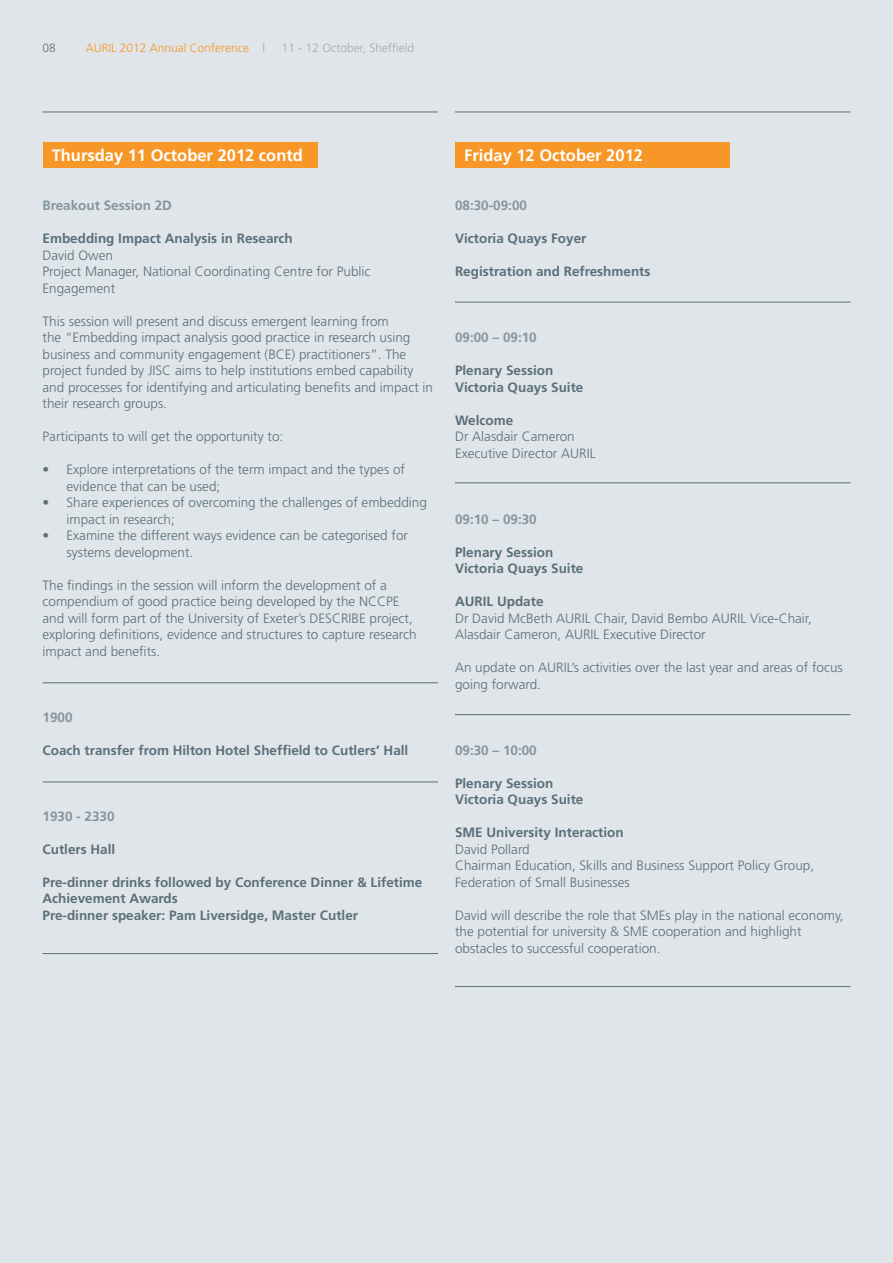
<style>
.page{position:relative;width:893px;height:1263px;background:#dfe5e9}
.page>*{position:absolute;margin:0;border:0;box-sizing:border-box;transform-origin:0 0}
.t1{font:700 16.5px "Frutiger";color:#fff}
.t2{font:300 13.5px/16.5px "Frutiger";color:#5b6f7b}
.t3{font:700 13.5px/16.5px "Frutiger";color:#5b6f7b}
.t4{font:700 13.5px "Frutiger";color:#8495a1}
.t5{font:300 12px "Frutiger";color:#f79727}
.t6{font:300 12px "Frutiger";color:#a8a9ad}
.t7{font:300 12px "Frutiger";color:#5b6f7b}
.s1{color:#a8a9ad}
</style>
<div class="page">
<hr style="left:43px;top:112px;width:395px;height:1px;background:#5b6f7b">
<hr style="left:43px;top:682px;width:395px;height:1px;background:#5b6f7b">
<hr style="left:43px;top:782px;width:395px;height:1px;background:#5b6f7b">
<hr style="left:43px;top:953px;width:395px;height:1px;background:#5b6f7b">
<hr style="left:455px;top:112px;width:395px;height:1px;background:#5b6f7b">
<hr style="left:455px;top:302px;width:395px;height:1px;background:#5b6f7b">
<hr style="left:455px;top:483px;width:395px;height:1px;background:#5b6f7b">
<hr style="left:455px;top:714px;width:395px;height:1px;background:#5b6f7b">
<hr style="left:455px;top:986px;width:395px;height:1px;background:#5b6f7b">
<div style="left:43px;top:142px;width:274px;height:26px;background:#f79727"></div>
<div style="left:455px;top:142px;width:275px;height:26px;background:#f79727"></div>
<p class="t7" style="left:43px;top:41px;width:15px">08</p>
<p class="t5" style="left:86px;top:41px;width:181px">AURIL 2012 Annual Conference <span class="s1">|</span></p>
<p class="t6" style="left:282px;top:41px;width:134px">11 - 12 October, Sheffield</p>
<p class="t1" style="left:52px;top:145px;width:253px">Thursday 11 October 2012 contd</p>
<p class="t4" style="left:43px;top:198px;width:131px">Breakout Session 2D</p>
<p class="t3" style="left:43px;top:230px;width:252px">Embedding Impact Analysis in Research</p>
<p class="t2" style="left:43px;top:247px;width:330px">David Owen<br>Project Manager, National Coordinating Centre for Public<br>Engagement</p>
<p class="t2" style="left:43px;top:313px;width:392px">This session will present and discuss emergent learning from<br>the “Embedding impact analysis good practice in research using business and community engagement (BCE) practitioners”. The project funded by JISC aims to help institutions embed capability and processes for identifying and articulating benefits and impact in their research groups.</p>
<p class="t2" style="left:43px;top:428px;width:242px">Participants to will get the opportunity to:</p>
<p class="t2" style="left:67px;top:461px;width:340px;text-indent:-24px">• Explore interpretations of the term impact and the types of evidence that can be used;</p>
<p class="t2" style="left:67px;top:494px;width:362px;text-indent:-24px">• Share experiences of overcoming the challenges of embedding impact in research;</p>
<p class="t2" style="left:67px;top:527px;width:343px;text-indent:-24px">• Examine the different ways evidence can be categorised for systems development.</p>
<p class="t2" style="left:43px;top:577px;width:376px">The findings in the session will inform the development of a compendium of good practice being developed by the NCCPE and will form part of the University of Exeter’s DESCRIBE project, exploring definitions, evidence and structures to capture research impact and benefits.</p>
<p class="t4" style="left:43px;top:709px;width:32px">1900</p>
<p class="t3" style="left:43px;top:742px;width:367px">Coach transfer from Hilton Hotel Sheffield to Cutlers’ Hall</p>
<p class="t4" style="left:43px;top:808px;width:74px">1930 - 2330</p>
<p class="t3" style="left:43px;top:841px;width:74px">Cutlers Hall</p>
<p class="t3" style="left:43px;top:874px;width:381px">Pre-dinner drinks followed by Conference Dinner &amp; Lifetime<br>Achievement Awards<br>Pre-dinner speaker: Pam Liversidge, Master Cutler</p>
<p class="t1" style="left:464px;top:145px;width:180px">Friday 12 October 2012</p>
<p class="t4" style="left:455px;top:198px;width:74px">08:30-09:00</p>
<p class="t3" style="left:455px;top:230px;width:133px">Victoria Quays Foyer</p>
<p class="t3" style="left:455px;top:263px;width:197px">Registration and Refreshments</p>
<p class="t4" style="left:455px;top:330px;width:83px">09:00 – 09:10</p>
<p class="t3" style="left:455px;top:362px;width:130px">Plenary Session<br>Victoria Quays Suite</p>
<p class="t3" style="left:455px;top:412px;width:60px">Welcome</p>
<p class="t2" style="left:455px;top:428px;width:142px">Dr Alasdair Cameron<br>Executive Director AURIL</p>
<p class="t4" style="left:455px;top:511px;width:83px">09:10 – 09:30</p>
<p class="t3" style="left:455px;top:544px;width:130px">Plenary Session<br>Victoria Quays Suite</p>
<p class="t3" style="left:455px;top:593px;width:90px">AURIL Update</p>
<p class="t2" style="left:455px;top:610px;width:358px">Dr David McBeth AURIL Chair, David Bembo AURIL Vice-Chair,<br>Alasdair Cameron, AURIL Executive Director</p>
<p class="t2" style="left:455px;top:659px;width:389px">An update on AURIL’s activities over the last year and areas of focus going forward.</p>
<p class="t4" style="left:455px;top:742px;width:83px">09:30 – 10:00</p>
<p class="t3" style="left:455px;top:775px;width:130px">Plenary Session<br>Victoria Quays Suite</p>
<p class="t3" style="left:455px;top:824px;width:170px">SME University Interaction</p>
<p class="t2" style="left:455px;top:841px;width:361px">David Pollard<br>Chairman Education, Skills and Business Support Policy Group,<br>Federation of Small Businesses</p>
<p class="t2" style="left:455px;top:907px;width:390px">David will describe the role that SMEs play in the national economy, the potential for university &amp; SME cooperation and highlight obstacles to successful cooperation.</p>
</div>
